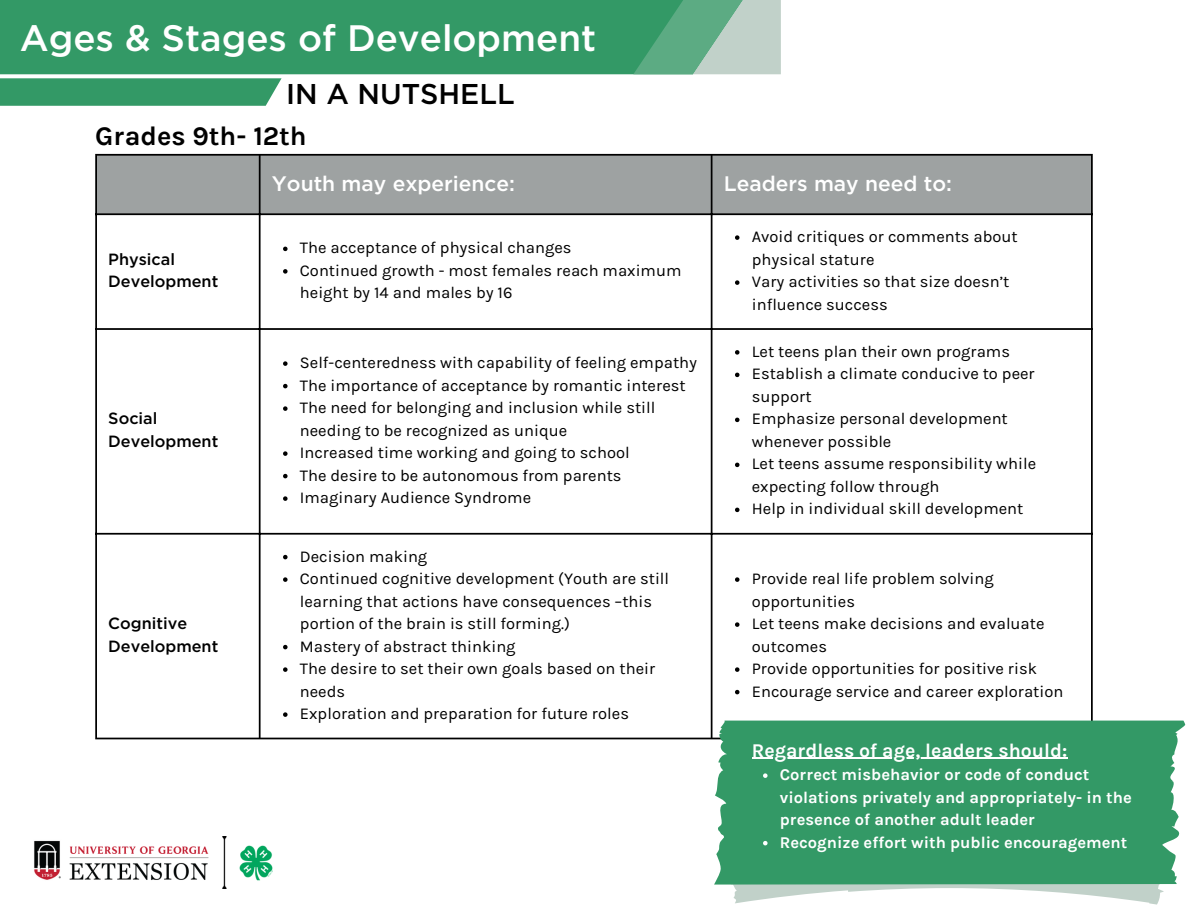
<style>
.page{position:relative;width:1188px;height:918px;background:#fff}
.page>*{position:absolute;margin:0;border:0;box-sizing:border-box;transform-origin:0 0}
.t1{font:500 36.75px "Gotham";color:#fff}
.t2{font:500 28.65px "Gotham";color:#000}
.t3{font:700 27px "Karla";color:#000}
.t4{font:500 21px "Gotham";color:#fff}
.t5{font:700 19.5px "Karla";color:#fff}
.t6{font:16.5px/22.5px "Karla";color:#000}
.t7{font:700 16.5px/22.5px "Karla";color:#fff}
.t8{font:500 16.2px/22.5px "Gotham";color:#000}
</style>
<div class="page">
<img style="left:34px;top:836px;width:238px;height:52px">
<div style="left:97px;top:156px;width:994px;height:57px;background:#9ea2a2"></div>
<svg style="left:283px;top:247px;width:5px;height:4px"></svg>
<svg style="left:283px;top:269px;width:5px;height:5px"></svg>
<svg style="left:735px;top:235px;width:4px;height:5px"></svg>
<svg style="left:735px;top:280px;width:4px;height:5px"></svg>
<svg style="left:283px;top:361px;width:5px;height:5px"></svg>
<svg style="left:283px;top:384px;width:5px;height:4px"></svg>
<svg style="left:283px;top:406px;width:5px;height:5px"></svg>
<svg style="left:283px;top:451px;width:5px;height:5px"></svg>
<svg style="left:283px;top:474px;width:5px;height:4px"></svg>
<svg style="left:283px;top:496px;width:5px;height:5px"></svg>
<svg style="left:735px;top:350px;width:4px;height:5px"></svg>
<svg style="left:735px;top:373px;width:4px;height:4px"></svg>
<svg style="left:735px;top:418px;width:4px;height:4px"></svg>
<svg style="left:735px;top:463px;width:4px;height:4px"></svg>
<svg style="left:735px;top:508px;width:4px;height:4px"></svg>
<svg style="left:283px;top:555px;width:5px;height:4px"></svg>
<svg style="left:283px;top:577px;width:5px;height:5px"></svg>
<svg style="left:283px;top:645px;width:5px;height:4px"></svg>
<svg style="left:283px;top:667px;width:5px;height:5px"></svg>
<svg style="left:283px;top:712px;width:5px;height:5px"></svg>
<svg style="left:735px;top:577px;width:4px;height:5px"></svg>
<svg style="left:735px;top:622px;width:4px;height:5px"></svg>
<svg style="left:735px;top:667px;width:4px;height:5px"></svg>
<svg style="left:735px;top:690px;width:4px;height:4px"></svg>
<hr style="left:95px;top:156px;width:2px;height:582px;background:#000">
<hr style="left:259px;top:156px;width:2px;height:582px;background:#000">
<hr style="left:711px;top:156px;width:1px;height:582px;background:#000">
<hr style="left:1091px;top:156px;width:2px;height:582px;background:#000">
<hr style="left:95px;top:154px;width:998px;height:2px;background:#000">
<hr style="left:95px;top:213px;width:998px;height:2px;background:#000">
<hr style="left:95px;top:328px;width:998px;height:2px;background:#000">
<hr style="left:95px;top:533px;width:998px;height:2px;background:#000">
<hr style="left:95px;top:738px;width:998px;height:1px;background:#000">
<div style="left:0;top:0;width:633px;height:74px;background:#396"></div>
<svg style="left:633px;top:0;width:148px;height:74px;background:#7fb79b"></svg>
<div style="left:0;top:78px;width:282px;height:27px;background:#396"></div>
<svg style="left:733px;top:885px;width:431px;height:20px"></svg>
<div style="left:714px;top:721px;width:472px;height:164px;background:#396"></div>
<hr style="left:752px;top:758px;width:315px;height:1px;background:#fff">
<svg style="left:763px;top:773px;width:5px;height:5px"></svg>
<svg style="left:763px;top:841px;width:5px;height:4px"></svg>
<p class="t1" style="left:20px;top:21px;width:578px">Ages &amp; Stages of Development</p>
<p class="t2" style="left:286px;top:81px;width:230px">IN A NUTSHELL</p>
<p class="t3" style="left:95px;top:121px;width:213px">Grades 9th- 12th</p>
<h3 class="t8" style="left:108px;top:249px;width:112px">Physical<br>Development</h3>
<p class="t8" style="left:108px;top:408px;width:112px">Social<br>Development</p>
<p class="t8" style="left:108px;top:613px;width:112px">Cognitive<br>Development</p>
<h1 class="t4" style="left:272px;top:174px;width:245px">Youth may experience:</h1>
<h2 class="t4" style="left:724px;top:174px;width:230px">Leaders may need to:</h2>
<p class="t6" style="left:300px;top:237px;width:273px">The acceptance of physical changes</p>
<p class="t6" style="left:300px;top:259px;width:383px">Continued growth - most females reach maximum height by 14 and males by 16</p>
<p class="t6" style="left:300px;top:351px;width:399px">Self-centeredness with capability of feeling empathy</p>
<p class="t6" style="left:300px;top:374px;width:387px">The importance of acceptance by romantic interest</p>
<p class="t6" style="left:300px;top:396px;width:357px">The need for belonging and inclusion while still needing to be recognized as unique</p>
<p class="t6" style="left:300px;top:441px;width:331px">Increased time working and going to school</p>
<p class="t6" style="left:300px;top:464px;width:323px">The desire to be autonomous from parents</p>
<p class="t6" style="left:300px;top:486px;width:233px">Imaginary Audience Syndrome</p>
<p class="t6" style="left:300px;top:545px;width:129px">Decision making</p>
<p class="t6" style="left:300px;top:567px;width:371px">Continued cognitive development (Youth are still learning that actions have consequences –this portion of the brain is still forming.)</p>
<p class="t6" style="left:300px;top:635px;width:217px">Mastery of abstract thinking</p>
<p class="t6" style="left:300px;top:657px;width:357px">The desire to set their own goals based on their needs</p>
<p class="t6" style="left:300px;top:702px;width:331px">Exploration and preparation for future roles</p>
<p class="t6" style="left:752px;top:225px;width:267px">Avoid critiques or comments about physical stature</p>
<p class="t6" style="left:752px;top:270px;width:259px">Vary activities so that size doesn’t influence success</p>
<p class="t6" style="left:752px;top:340px;width:260px">Let teens plan their own programs</p>
<p class="t6" style="left:752px;top:363px;width:285px">Establish a climate conducive to peer support</p>
<p class="t6" style="left:752px;top:408px;width:258px">Emphasize personal development whenever possible</p>
<p class="t6" style="left:752px;top:453px;width:286px">Let teens assume responsibility while expecting follow through</p>
<p class="t6" style="left:752px;top:498px;width:273px">Help in individual skill development</p>
<p class="t6" style="left:752px;top:567px;width:243px">Provide real life problem solving opportunities</p>
<p class="t6" style="left:752px;top:612px;width:294px">Let teens make decisions and evaluate outcomes</p>
<p class="t6" style="left:752px;top:657px;width:287px">Provide opportunities for positive risk</p>
<p class="t6" style="left:752px;top:680px;width:313px">Encourage service and career exploration</p>
<p class="t5" style="left:752px;top:739px;width:317px">Regardless of age, leaders should:</p>
<h4 class="t7" style="left:780px;top:763px;width:353px">Correct misbehavior or code of conduct violations privately and appropriately- in the presence of another adult leader</h4>
<p class="t7" style="left:780px;top:831px;width:349px">Recognize effort with public encouragement</p>
</div>
